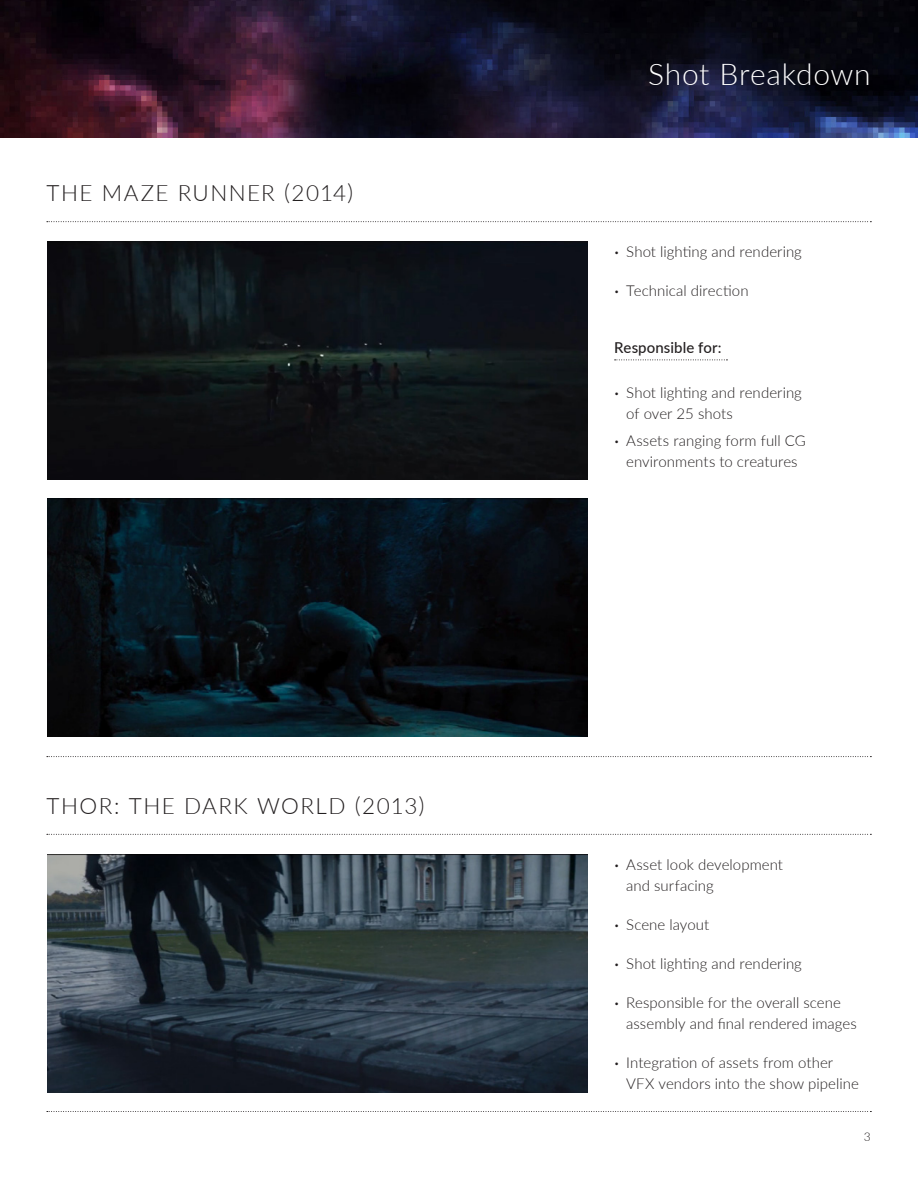
<style>
.page{position:relative;width:918px;height:1188px;background:#fff}
.page>*{position:absolute;margin:0;border:0;box-sizing:border-box;transform-origin:0 0}
.t1{font:300 30px "Lato";letter-spacing:.02em;color:#fff}
.t2{font:300 22.5px "Lato";letter-spacing:.06em;color:#231f20}
.t3{font:300 15px/21px "Lato";letter-spacing:.005em;color:#231f20}
.t4{font:500 15px "Lato";letter-spacing:.005em;color:#231f20}
.t5{font:300 12px "Lato";color:#231f20}
.s1{font-size:9px}
</style>
<div class="page">
<img style="left:0;top:0;width:918px;height:137px">
<svg style="left:47px;top:834px;width:824px;height:1px"></svg>
<svg style="left:47px;top:756px;width:824px;height:1px"></svg>
<svg style="left:47px;top:1111px;width:824px;height:1px"></svg>
<img style="left:47px;top:855px;width:541px;height:237px">
<svg style="left:47px;top:221px;width:824px;height:1px"></svg>
<img style="left:47px;top:242px;width:541px;height:237px">
<img style="left:47px;top:499px;width:541px;height:238px">
<svg style="left:615px;top:360px;width:112px;height:1px"></svg>
<p class="t2" style="left:46px;top:178px;width:308px">THE MAZE RUNNER (2014)</p>
<p class="t2" style="left:46px;top:790px;width:380px">THOR: THE DARK WORLD (2013)</p>
<p class="t1" style="left:648px;top:53px;width:224px">Shot Breakdown</p>
<p class="t3" style="left:614px;top:241px;width:189px"><span class="s1">•</span> Shot lighting and rendering</p>
<p class="t3" style="left:614px;top:280px;width:136px"><span class="s1">•</span> Technical direction</p>
<p class="t4" style="left:614px;top:337px;width:109px">Responsible for:</p>
<p class="t3" style="left:626px;top:382px;width:177px;text-indent:-12px"><span class="s1">•</span> Shot lighting and rendering of over 25 shots</p>
<p class="t3" style="left:614px;top:430px;width:193px;text-align:center"><span class="s1">•</span> Assets ranging form full CG environments to creatures</p>
<p class="t3" style="left:626px;top:854px;width:158px;text-indent:-12px"><span class="s1">•</span> Asset look development and surfacing</p>
<p class="t3" style="left:614px;top:914px;width:97px"><span class="s1">•</span> Scene layout</p>
<p class="t3" style="left:614px;top:953px;width:189px"><span class="s1">•</span> Shot lighting and rendering</p>
<p class="t3" style="left:626px;top:992px;width:232px;text-indent:-12px"><span class="s1">•</span> Responsible for the overall scene assembly and final rendered images</p>
<p class="t3" style="left:626px;top:1052px;width:234px;text-indent:-12px"><span class="s1">•</span> Integration of assets from other<br>VFX vendors into the show pipeline</p>
<p class="t5" style="left:864px;top:1128px;width:8px">3</p>
</div>
